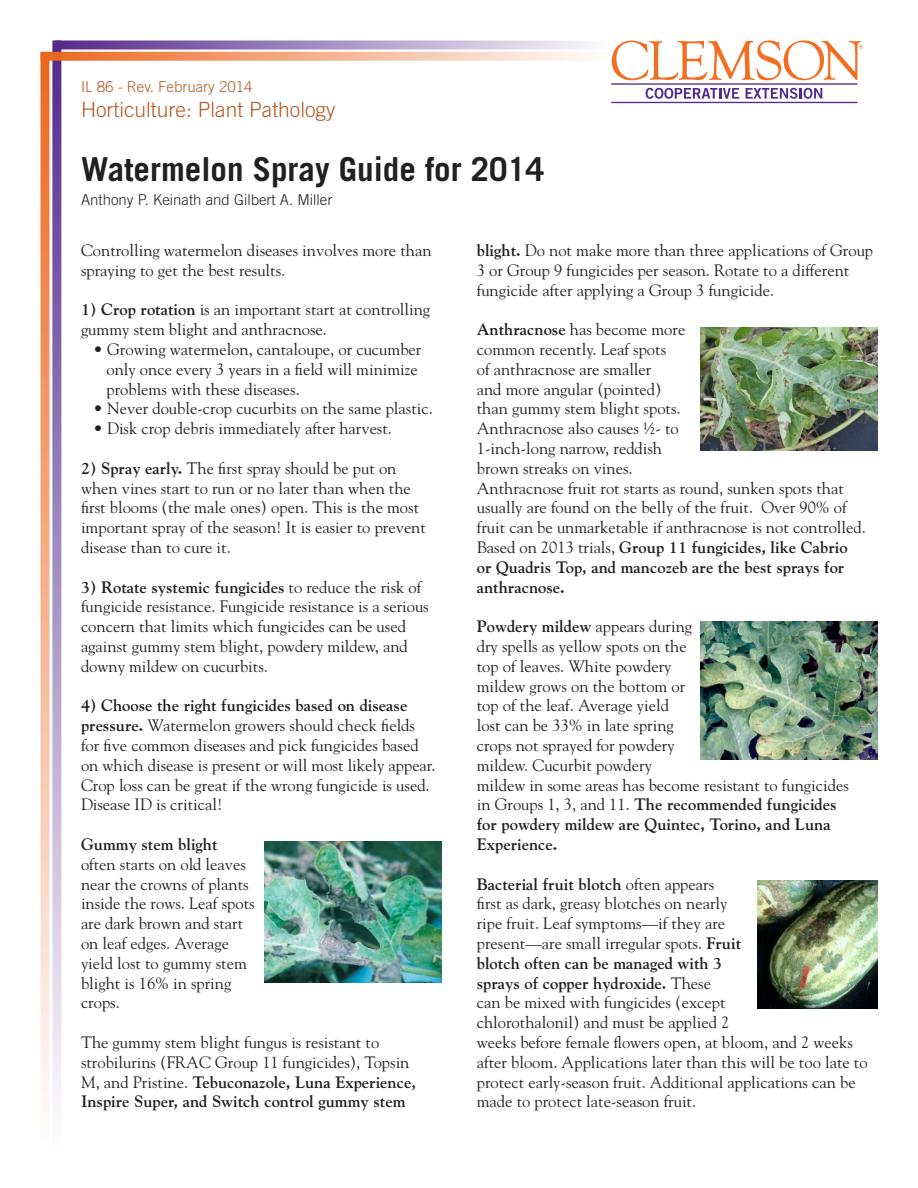
<style>
.page{position:relative;width:918px;height:1188px;background:#fff}
.page>*{position:absolute;margin:0;border:0;box-sizing:border-box;transform-origin:0 0}
.t1{font:700 33px "Trade Gothic LT Std";color:#231f20}
.t2{font:300 21px "Trade Gothic LT Std";color:#b45a24}
.copy{font:16.5px/19.8px "Goudy";color:#231f20}
.copy-2{font:300 15px "Trade Gothic LT Std";color:#231f20}
.copy-3{font:300 15px "Trade Gothic LT Std";color:#b45a24}
.s1{font-weight:700}
</style>
<div class="page">
<svg style="left:52px;top:40px;width:9px;height:1065px;background:#a995c5"></svg>
<svg style="left:55px;top:40px;width:535px;height:10px;background:#ad9ac7"></svg>
<svg style="left:40px;top:61px;width:10px;height:1039px;background:#f5b796"></svg>
<svg style="left:40px;top:52px;width:548px;height:9px;background:#f4b18d"></svg>
<svg style="left:646px;top:88px;width:93px;height:11px"></svg>
<svg style="left:746px;top:88px;width:76px;height:11px"></svg>
<hr style="left:611px;top:102px;width:247px;height:1px;background:#542a8b">
<hr style="left:611px;top:83px;width:247px;height:2px;background:#542a8b">
<svg style="left:612px;top:40px;width:251px;height:40px"></svg>
<img style="left:264px;top:842px;width:177px;height:141px">
<img style="left:700px;top:328px;width:178px;height:123px">
<img style="left:700px;top:622px;width:178px;height:138px">
<img style="left:758px;top:881px;width:120px;height:127px">
<p class="copy-3" style="left:81px;top:78px;width:173px">IL 86 - Rev. February 2014</p>
<p class="t2" style="left:81px;top:97px;width:256px">Horticulture: Plant Pathology</p>
<p class="t1" style="left:81px;top:149px;width:465px">Watermelon Spray Guide for 2014</p>
<p class="copy-2" style="left:81px;top:191px;width:253px">Anthony P. Keinath and Gilbert A. Miller</p>
<p class="copy" style="left:81px;top:240px;width:352px">Controlling watermelon diseases involves more than spraying to get the best results.</p>
<p class="copy" style="left:81px;top:299px;width:351px"><span class="s1">1) Crop rotation</span> is an important start at controlling gummy stem blight and anthracnose.</p>
<p class="copy" style="left:106px;top:339px;width:316px;text-indent:-14px">• Growing watermelon, cantaloupe, or cucumber only once every 3 years in a field will minimize problems with these diseases.</p>
<p class="copy" style="left:93px;top:398px;width:341px">• Never double-crop cucurbits on the same plastic.</p>
<p class="copy" style="left:93px;top:418px;width:301px">• Disk crop debris immediately after harvest.</p>
<p class="copy" style="left:81px;top:458px;width:346px"><span class="s1">2) Spray early.</span> The first spray should be put on when vines start to run or no later than when the first blooms (the male ones) open. This is the most important spray of the season! It is easier to prevent disease than to cure it.</p>
<p class="copy" style="left:81px;top:576px;width:349px"><span class="s1">3) Rotate systemic fungicides</span> to reduce the risk of fungicide resistance. Fungicide resistance is a serious concern that limits which fungicides can be used against gummy stem blight, powdery mildew, and downy mildew on cucurbits.</p>
<p class="copy" style="left:81px;top:695px;width:356px"><span class="s1">4) Choose the right fungicides based on disease pressure.</span> Watermelon growers should check fields for five common diseases and pick fungicides based on which disease is present or will most likely appear.<br>Crop loss can be great if the wrong fungicide is used.<br>Disease ID is critical!</p>
<p class="copy" style="left:81px;top:834px;width:175px"><span class="s1">Gummy stem blight </span>often starts on old leaves near the crowns of plants inside the rows. Leaf spots are dark brown and start on leaf edges. Average yield lost to gummy stem blight is 16% in spring crops.</p>
<p class="copy" style="left:81px;top:1032px;width:337px">The gummy stem blight fungus is resistant to strobilurins (FRAC Group 11 fungicides), Topsin M, and Pristine. <span class="s1">Tebuconazole, Luna Experience, Inspire Super, and Switch control gummy stem</span></p>
<p class="copy" style="left:477px;top:240px;width:398px"><span class="s1">blight.</span> Do not make more than three applications of Group<br>3 or Group 9 fungicides per season. Rotate to a different fungicide after applying a Group 3 fungicide.</p>
<p class="copy" style="left:477px;top:319px;width:391px"><span class="s1">Anthracnose</span> has become more<br>common recently. Leaf spots<br>of anthracnose are smaller<br>and more angular (pointed)<br>than gummy stem blight spots.<br>Anthracnose also causes ½- to<br>1-inch-long narrow, reddish<br>brown streaks on vines.<br>Anthracnose fruit rot starts as round, sunken spots that usually are found on the belly of the fruit. Over 90% of fruit can be unmarketable if anthracnose is not controlled.<br>Based on 2013 trials, <span class="s1">Group 11 fungicides, like Cabrio or Quadris Top, and mancozeb are the best sprays for anthracnose.</span></p>
<p class="copy" style="left:477px;top:616px;width:374px"><span class="s1">Powdery mildew</span> appears during<br>dry spells as yellow spots on the<br>top of leaves. White powdery<br>mildew grows on the bottom or<br>top of the leaf. Average yield<br>lost can be 33% in late spring<br>crops not sprayed for powdery<br>mildew. Cucurbit powdery<br>mildew in some areas has become resistant to fungicides in Groups 1, 3, and 11. <span class="s1">The recommended fungicides for powdery mildew are Quintec, Torino, and Luna Experience.</span></p>
<p class="copy" style="left:477px;top:873px;width:392px"><span class="s1">Bacterial fruit blotch</span> often appears<br>first as dark, greasy blotches on nearly<br>ripe fruit. Leaf symptoms—if they are<br>present—are small irregular spots. <span class="s1">Fruit<br>blotch often can be managed with 3<br>sprays of copper hydroxide.</span> These<br>can be mixed with fungicides (except<br>chlorothalonil) and must be applied 2<br>weeks before female flowers open, at bloom, and 2 weeks after bloom. Applications later than this will be too late to protect early-season fruit. Additional applications can be made to protect late-season fruit.</p>
</div>
